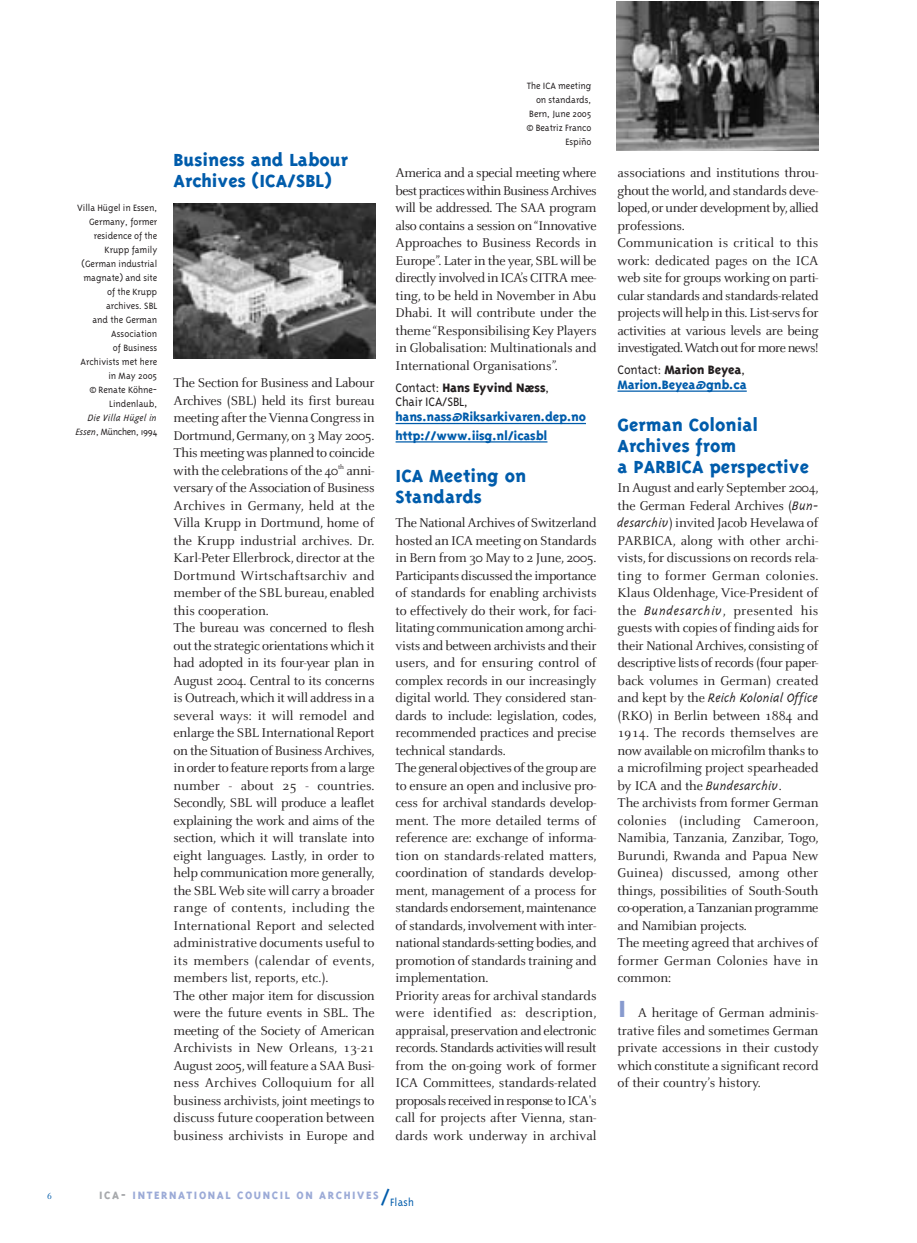
<style>
.page{position:relative;width:917px;height:1243px;background:#fff}
.page>*{position:absolute;margin:0;border:0;box-sizing:border-box;transform-origin:0 0}
.t1{font:700 35px "Triplex";color:#879ace}
.t2{font:800 20.3px/21px "Triplex";color:#005cab}
.t3{font:14px/17.5px "Celeste";letter-spacing:-.015em;color:#231f20}
.t4{font:800 14px/18.2px "Triplex";letter-spacing:-.015em;color:#005cab}
.t5{font:300 14px/14.7px "Triplex";letter-spacing:-.015em;color:#231f20}
.t6{font:italic 300 14px "Triplex";letter-spacing:-.01em;color:#231f20}
.t7{font:800 12.25px "Triplex";letter-spacing:.13em;color:#9cabd7}
.t8{font:300 10.5px/14px "Triplex";letter-spacing:-.005em;color:#231f20;text-align:right}
.t9{font:italic 300 10.5px/14px "Triplex";letter-spacing:-.005em;color:#231f20;text-align:right}
.t10{font:9.8px "Celeste";color:#005cab}
.s1{font-style:normal}
.s2{font-weight:800}
.s3{color:#a7a9ac}
.s4{font-weight:300;font-size:26.25px;color:#005cab}
.s5{font-weight:300;color:#005cab}
.s6{font-weight:300;color:#231f20}
.s7{color:#231f20}
.s8{font-family:"Triplex";font-weight:300;font-style:italic}
.s9{font-family:"Celeste";font-weight:400;font-style:normal}
</style>
<div class="page">
<hr style="left:396px;top:423px;width:190px;height:1px;background:#005cab">
<hr style="left:396px;top:441px;width:151px;height:1px;background:#005cab">
<hr style="left:618px;top:390px;width:129px;height:2px;background:#005cab">
<img style="left:174px;top:203px;width:202px;height:156px">
<img style="left:616px;top:2px;width:203px;height:149px">
<p class="t10" style="left:47px;top:1191px;width:6px">6</p>
<p class="t8" style="left:77px;top:202px;width:82px">Villa Hügel in Essen,<br>Germany, former residence of the<br>Krupp family (German industrial magnate) and site of the Krupp archives. SBL<br>and the German<br>Association<br>of Business<br>Archivists met here in May 2005<br>© Renate Köhne-<br>Lindenlaub,</p>
<p class="t9" style="left:76px;top:412px;width:83px">Die Villa Hügel in<br>Essen<span class="s1">, München, 1994</span></p>
<h2 class="t2" style="left:174px;top:150px;width:176px">Business and Labour<br>Archives (ICA/SBL)</h2>
<p class="t3" style="left:174px;top:375px;width:203px">The Section for Business and Labour Archives (SBL) held its first bureau meeting after the Vienna Congress in Dortmund, Germany, on 3 May 2005.<br>This meeting was planned to coincide with the celebrations of the 40<sup>th</sup> anni&shy;versary of the Association of Business Archives in Germany, held at the Villa Krupp in Dortmund, home of the Krupp industrial archives. Dr.<br>Karl-Peter Ellerbrock, director at the Dortmund Wirtschaftsarchiv and member of the SBL bureau, enabled this cooperation.<br>The bureau was concerned to flesh out the strategic orientations which it had adopted in its four-year plan in August 2004. Central to its concerns is Outreach, which it will address in a several ways: it will remodel and enlarge the SBL International Report on the Situation of Business Archives, in order to feature reports from a large number - about 25 - countries.<br>Secondly, SBL will produce a leaflet explaining the work and aims of the section, which it will translate into eight languages. Lastly, in order to help communication more generally, the SBL Web site will carry a broader range of contents, including the International Report and selected administrative documents useful to its members (calendar of events, members list, reports, etc.).<br>The other major item for discussion were the future events in SBL. The meeting of the Society of American Archivists in New Orleans, 13-21<br>August 2005, will feature a SAA Busi&shy;ness Archives Colloquium for all business archivists, joint meetings to discuss future cooperation between business archivists in Europe and</p>
<p class="t8" style="left:527px;top:79px;width:66px">The ICA meeting on standards,<br>Bern, June 2005 © Beatriz Franco<br>Espiño</p>
<p class="t3" style="left:396px;top:165px;width:203px;text-align:justify">America and a special meeting where best practices within Business Archives will be addressed. The SAA program also contains a session on “Innovative Approaches to Business Records in Europe”. Later in the year, SBL will be directly involved in ICA’s CITRA mee&shy;ting, to be held in November in Abu Dhabi. It will contribute under the theme “Responsibilising Key Players in Globalisation: Multinationals and International Organisations”.</p>
<p class="t5" style="left:396px;top:381px;width:155px">Contact: <span class="s2">Hans Eyvind Næss</span>,<br>Chair ICA/SBL,</p>
<p class="t4" style="left:396px;top:409px;width:192px">hans.nass@Riksarkivaren.dep.no http://www.iisg.nl/icasbl</p>
<h2 class="t2" style="left:396px;top:466px;width:132px">ICA Meeting on<br>Standards</h2>
<p class="t3" style="left:396px;top:515px;width:203px">The National Archives of Switzerland hosted an ICA meeting on Standards in Bern from 30 May to 2 June, 2005.<br>Participants discussed the importance of standards for enabling archivists to effectively do their work, for faci&shy;litating communication among archi&shy;vists and between archivists and their users, and for ensuring control of complex records in our increasingly digital world. They considered stan&shy;dards to include: legislation, codes, recommended practices and precise technical standards.<br>The general objectives of the group are to ensure an open and inclusive pro&shy;cess for archival standards develop&shy;ment. The more detailed terms of reference are: exchange of informa&shy;tion on standards-related matters, coordination of standards develop&shy;ment, management of a process for standards endorsement,maintenance of standards,involvement with inter&shy;national standards-setting bodies,and promotion of standards training and implementation.<br>Priority areas for archival standards were identified as: description, appraisal,preservation and electronic records. Standards activities will result from the on-going work of former ICA Committees, standards-related proposals received in response to ICA's call for projects after Vienna, stan&shy;dards work underway in archival</p>
<p class="t7" style="left:99px;top:1190px;width:316px"><span class="s3">ICA-</span> INTERNATIONAL COUNCIL ON ARCHIVES<span class="s4">/</span><span class="s5">Flash</span></p>
<p class="t3" style="left:618px;top:165px;width:203px">associations and institutions throu&shy;ghout the world, and standards deve&shy;loped,or under development by,allied professions.<br>Communication is critical to this work: dedicated pages on the ICA web site for groups working on parti&shy;cular standards and standards-related projects will help in this. List-servs for activities at various levels are being investigated. Watch out for more news!</p>
<p class="t4" style="left:618px;top:363px;width:131px;line-height:14.7px"><span class="s6">Contact:</span> <span class="s7">Marion Beyea</span><span class="s6">,<br></span>Marion.Beyea@gnb.ca</p>
<h2 class="t2" style="left:618px;top:415px;width:193px">German Colonial<br>Archives from<br>a PARBICA perspective</h2>
<p class="t3" style="left:618px;top:480px;width:202px;text-align:justify">In August and early September 2004, the German Federal Archives (<span class="s8">Bun&shy;desarchiv</span>) invited Jacob Hevelawa of PARBICA, along with other archi&shy;vists, for discussions on records rela&shy;ting to former German colonies.<br>Klaus Oldenhage, Vice-President of the <span class="s8">Bundesarchiv</span>, presented his guests with copies of finding aids for their National Archives, consisting of descriptive lists of records (four paper&shy;back volumes in German) created</p>
<p class="t6" style="left:618px;top:692px;width:202px"><span class="s9">and kept by the</span> Reich Kolonial Office</p>
<p class="t3" style="left:618px;top:708px;width:203px">(RKO) in Berlin between 1884 and<br>1914. The records themselves are now available on microfilm thanks to a microfilming project spearheaded by ICA and the <span class="s8">Bundesarchiv</span>.<br>The archivists from former German colonies (including Cameroon,<br>Namibia, Tanzania, Zanzibar, Togo,<br>Burundi, Rwanda and Papua New<br>Guinea) discussed, among other things, possibilities of South-South co-operation,a Tanzanian programme and Namibian projects.<br>The meeting agreed that archives of former German Colonies have in common:</p>
<h1 class="t1" style="left:618px;top:992px;width:11px">1</h1>
<p class="t3" style="left:618px;top:1005px;width:203px;text-align:justify;text-indent:20px">A heritage of German adminis&shy;trative files and sometimes German private accessions in their custody which constitute a significant record of their country’s history.</p>
</div>
